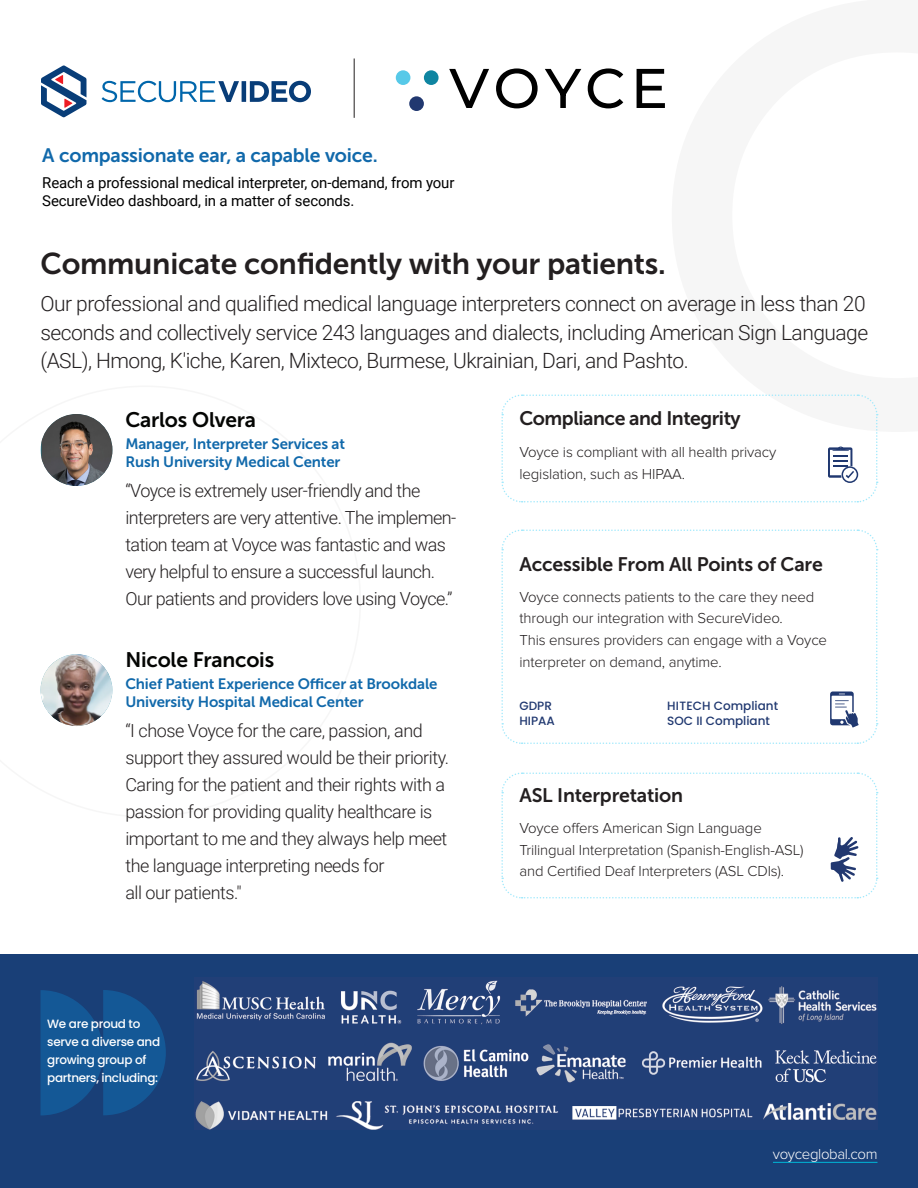
<style>
.page{position:relative;width:918px;height:1188px;background:#fff}
.page>*{position:absolute;margin:0;border:0;box-sizing:border-box;transform-origin:0 0}
.body{font:30px "Museo Sans 700";letter-spacing:-.01em;color:#231f20}
.body-2{font:300 21px/28.5px "Roboto";letter-spacing:-.025em;color:#231f20}
.body-3{font:21px "Museo Sans 700";letter-spacing:-.01em;color:#040503}
.body-4{font:19.5px "Museo Sans 700";letter-spacing:-.01em;color:#231f20}
.t1{font:19.35px "Museo Sans 700";letter-spacing:-.01em;color:#1169ab}
.t2{font:300 18px/27px "Roboto";letter-spacing:-.025em;color:#231f20}
.t3{font:300 15px/21.8px "Proxima Nova";letter-spacing:-.01em;color:#231f20}
.t4{font:15px "Museo Sans 700";letter-spacing:-.01em;color:#1169ab}
.t5{font:15px/18px "Roboto";letter-spacing:-.01em;color:#000}
.body-5{font:300 15px "Proxima Nova";letter-spacing:-.025em;color:#fff}
.body-6{font:500 12px/18px "Poppins";letter-spacing:-.025em;color:#fff}
.body-7{font:500 12px/14.4px "Poppins";color:#203870}
</style>
<div class="page">
<svg style="left:501px;top:529px;width:377px;height:215px"></svg>
<svg style="left:501px;top:394px;width:377px;height:109px"></svg>
<div style="left:0;top:954px;width:918px;height:234px;background:#193f77"></div>
<svg style="left:40px;top:990px;width:126px;height:125px"></svg>
<svg style="left:501px;top:772px;width:377px;height:127px"></svg>
<img style="left:41px;top:414px;width:71px;height:72px">
<img style="left:40px;top:654px;width:72px;height:72px;border-radius:36px">
<img style="left:195px;top:980px;width:682px;height:149px">
<svg style="left:449px;top:69px;width:40px;height:39px"></svg>
<svg style="left:496px;top:68px;width:42px;height:40px"></svg>
<svg style="left:545px;top:69px;width:36px;height:39px"></svg>
<svg style="left:588px;top:68px;width:35px;height:40px"></svg>
<svg style="left:637px;top:69px;width:28px;height:39px"></svg>
<div style="left:396px;top:70px;width:14px;height:15px;background:#57c9e8;border-radius:50%"></div>
<div style="left:409px;top:96px;width:15px;height:15px;background:#213870;border-radius:50%"></div>
<div style="left:424px;top:70px;width:15px;height:15px;background:#0f85a1;border-radius:50%"></div>
<svg style="left:41px;top:65px;width:45px;height:52px"></svg>
<hr style="left:242px;top:81px;width:4px;height:21px;background:#083d78">
<svg style="left:250px;top:81px;width:61px;height:21px"></svg>
<svg style="left:102px;top:81px;width:137px;height:21px"></svg>
<hr style="left:354px;top:58px;width:1px;height:60px;background:#231f20">
<hr style="left:773px;top:1162px;width:104px;height:1px;background:#00b6d7">
<p class="t1" style="left:42px;top:144px;width:337px">A compassionate ear, a capable voice.</p>
<p class="t5" style="left:42px;top:173px;width:414px">Reach a professional medical interpreter, on-demand, from your<br>SecureVideo dashboard, in a matter of seconds.</p>
<p class="body" style="left:40px;top:247px;width:627px">Communicate confidently with your patients.</p>
<p class="body-2" style="left:40px;top:289px;width:829px">Our professional and qualified medical language interpreters connect on average in less than 20 seconds and collectively service 243 languages and dialects, including American Sign Language (ASL), Hmong, K'iche, Karen, Mixteco, Burmese, Ukrainian, Dari, and Pashto.</p>
<p class="body-3" style="left:125px;top:408px;width:132px">Carlos Olvera</p>
<p class="t4" style="left:125px;top:436px;width:221px">Manager, Interpreter Services at</p>
<p class="t4" style="left:125px;top:454px;width:217px">Rush University Medical Center</p>
<p class="t2" style="left:125px;top:476px;width:297px">“Voyce is extremely user-friendly and the</p>
<p class="t2" style="left:125px;top:503px;width:333px">interpreters are very attentive. The implemen&shy;tation team at Voyce was fantastic and was very helpful to ensure a successful launch.</p>
<p class="t2" style="left:125px;top:584px;width:329px">Our patients and providers love using Voyce.”</p>
<p class="body-3" style="left:125px;top:648px;width:150px">Nicole Francois</p>
<p class="t4" style="left:125px;top:676px;width:314px">Chief Patient Experience Officer at Brookdale</p>
<p class="t4" style="left:125px;top:694px;width:240px">University Hospital Medical Center</p>
<p class="t2" style="left:125px;top:717px;width:325px">“I chose Voyce for the care, passion, and support they assured would be their priority.<br>Caring for the patient and their rights with a passion for providing quality healthcare is important to me and they always help meet the language interpreting needs for</p>
<p class="t2" style="left:125px;top:879px;width:118px">all our patients."</p>
<p class="body-6" style="left:47px;top:1014px;width:114px">We are proud to serve a diverse and growing group of partners, including:</p>
<p class="body-4" style="left:519px;top:408px;width:223px">Compliance and Integrity</p>
<p class="t3" style="left:519px;top:441px;width:258px">Voyce is compliant with all health privacy legislation, such as HIPAA.</p>
<p class="body-4" style="left:519px;top:554px;width:305px">Accessible From All Points of Care</p>
<p class="t3" style="left:519px;top:586px;width:296px">Voyce connects patients to the care they need through our integration with SecureVideo.</p>
<p class="t3" style="left:519px;top:630px;width:309px">This ensures providers can engage with a Voyce interpreter on demand, anytime.</p>
<p class="body-7" style="left:519px;top:699px;width:34px">GDPR</p>
<p class="body-7" style="left:519px;top:713px;width:37px">HIPAA</p>
<p class="body-7" style="left:667px;top:699px;width:112px">HITECH Compliant<br>SOC II Compliant</p>
<p class="body-4" style="left:519px;top:785px;width:165px">ASL Interpretation</p>
<p class="t3" style="left:519px;top:817px;width:286px">Voyce offers American Sign Language<br>Trilingual Interpretation (Spanish-English-ASL) and Certified Deaf Interpreters (ASL CDIs).</p>
<p class="body-5" style="left:773px;top:1146px;width:106px">voyceglobal.com</p>
</div>
